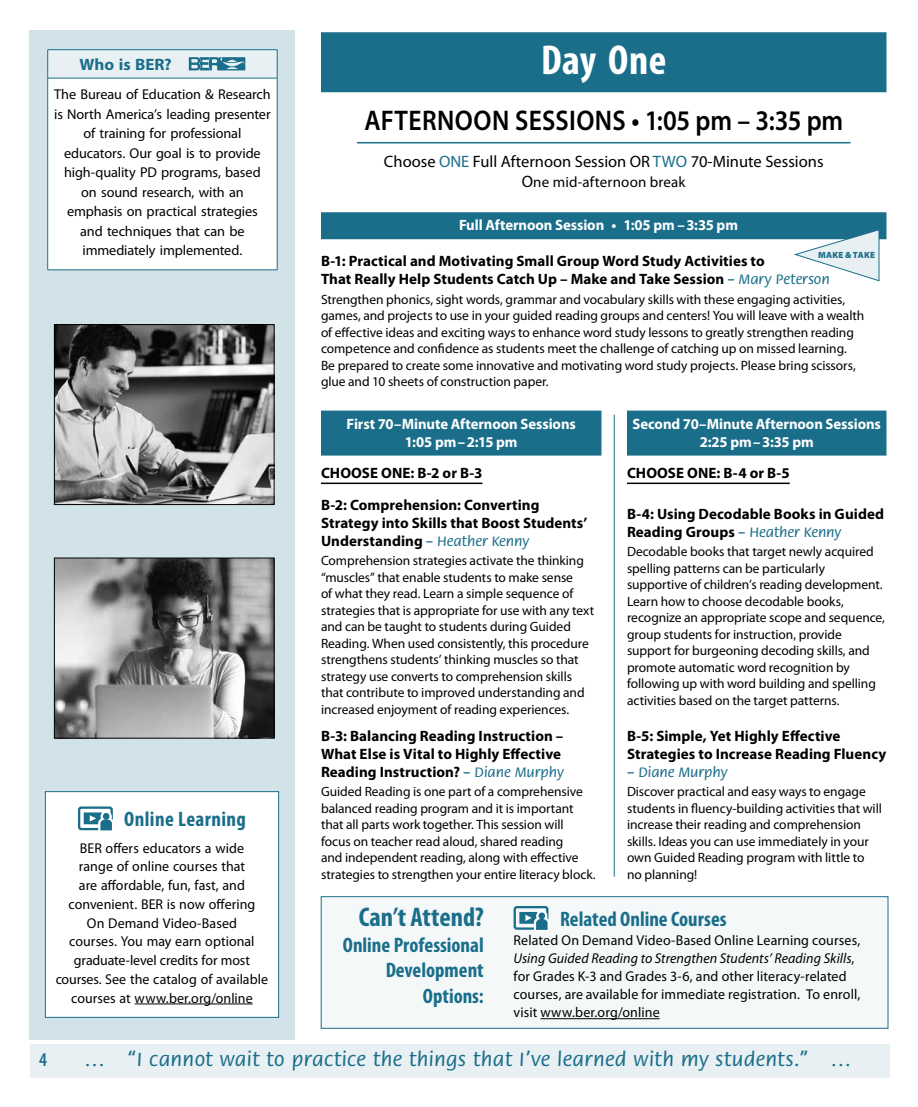
<style>
.page{position:relative;width:918px;height:1107px;background:#fff}
.page>*{position:absolute;margin:0;border:0;box-sizing:border-box;transform-origin:0 0}
.t1{font:700 condensed 42px "Myriad Pro";letter-spacing:.01em;color:#fff}
.t2{font:600 28.5px "Myriad Pro";letter-spacing:.015em;color:#000;scale:.9 1}
.t3{font:700 condensed 27px "Myriad Pro";color:#1b6e8a}
.t4{font:500 21px "Flora Std";letter-spacing:.02em;color:#1b6e8a}
.t5{font:700 condensed 21px/25.5px "Myriad Pro";color:#1b6e8a;text-align:right}
.t6{font:700 condensed 21px "Myriad Pro";letter-spacing:.02em;color:#1b6e8a}
.t7{font:600 condensed 19.5px "Myriad Pro";color:#1b6e8a}
.t8{font:16.5px "Myriad Pro";color:#000}
.t9{font:700 16.5px "Myriad Pro";color:#1b6e8a}
.t10{font:700 15px/18px "Myriad Pro";letter-spacing:.005em;color:#000}
.t11{font:700 15px/18px "Myriad Pro";letter-spacing:-.005em;color:#fff;text-align:center}
.t12{font:15px "Myriad Pro";letter-spacing:.01em;color:#000}
.t13{font:500 15px "Flora Std";color:#1b6e8a}
.t14{font:14.25px/19.5px "Myriad Pro";color:#000;text-align:center}
.t15{font:13.5px/16.5px "Myriad Pro";letter-spacing:-.005em;color:#000}
.t16{font:900 9px "Myriad Pro";letter-spacing:.025em;color:#1b6e8a}
.s1{color:#1b6e8a}
.s2{font-size:16.5px}
.s3{font-family:"Flora Std";font-weight:500;color:#1b6e8a}
.s4{font-style:italic}
</style>
<div class="page">
<div style="left:321px;top:896px;width:567px;height:132px;background:#f4f8f9;border:1px solid #1b6e8a"></div>
<div style="left:30px;top:30px;width:265px;height:1010px;background:#d1e2e8"></div>
<div style="left:48px;top:50px;width:229px;height:220px;background:#fff"></div>
<div style="left:48px;top:50px;width:229px;height:28px;background:#e8f0f3"></div>
<svg style="left:47px;top:50px;width:1px;height:28px"></svg>
<hr style="left:48px;top:49px;width:229px;height:1px;background:#1b6e8a">
<svg style="left:277px;top:50px;width:1px;height:28px"></svg>
<hr style="left:47px;top:78px;width:1px;height:192px;background:#1b6e8a">
<hr style="left:48px;top:78px;width:229px;height:1px;background:#1b6e8a">
<hr style="left:277px;top:78px;width:1px;height:192px;background:#1b6e8a">
<hr style="left:48px;top:270px;width:229px;height:1px;background:#1b6e8a">
<svg style="left:189px;top:57px;width:56px;height:13px"></svg>
<div style="left:45px;top:792px;width:234px;height:225px;background:#fff"></div>
<hr style="left:135px;top:1004px;width:118px;height:1px;background:#000">
<div style="left:78px;top:806px;width:35px;height:24px;border:2px solid #1b6e8a;border-radius:2px"></div>
<div style="left:84px;top:812px;width:18px;height:12px;background:#1b6e8a"></div>
<div style="left:102px;top:812px;width:8px;height:9px;background:#1b6e8a;border-radius:50%"></div>
<div style="left:101px;top:811px;width:10px;height:10px;border:2px solid #fff;border-radius:50%"></div>
<svg style="left:90px;top:815px;width:23px;height:16px"></svg>
<div style="left:45px;top:791px;width:234px;height:227px;border:1px solid #1b6e8a"></div>
<div style="left:30px;top:1044px;width:860px;height:33px;background:#e8f0f3"></div>
<img style="left:56px;top:326px;width:216px;height:177px">
<div style="left:54px;top:324px;width:220px;height:181px;border:1px solid #000"></div>
<img style="left:56px;top:560px;width:216px;height:177px">
<div style="left:54px;top:558px;width:220px;height:181px;border:1px solid #000"></div>
<div style="left:321px;top:212px;width:565px;height:27px;background:#1b6e8a"></div>
<div style="left:321px;top:411px;width:281px;height:45px;background:#1b6e8a"></div>
<hr style="left:321px;top:483px;width:161px;height:1px;background:#000">
<div style="left:321px;top:32px;width:565px;height:60px;background:#1b6e8a"></div>
<hr style="left:357px;top:142px;width:493px;height:1px;background:#1b6e8a">
<div style="left:627px;top:411px;width:259px;height:45px;background:#1b6e8a"></div>
<hr style="left:627px;top:483px;width:163px;height:1px;background:#000">
<hr style="left:614px;top:415px;width:1px;height:462px;background:#1b6e8a">
<hr style="left:540px;top:1018px;width:120px;height:1px;background:#000">
<div style="left:514px;top:906px;width:34px;height:24px;border:2px solid #1b6e8a;border-radius:2px"></div>
<div style="left:519px;top:912px;width:19px;height:12px;background:#1b6e8a"></div>
<div style="left:538px;top:912px;width:8px;height:8px;background:#1b6e8a;border-radius:50%"></div>
<div style="left:537px;top:911px;width:10px;height:10px;border:2px solid #fff;border-radius:50%"></div>
<svg style="left:525px;top:915px;width:24px;height:15px"></svg>
<svg style="left:795px;top:230px;width:84px;height:51px"></svg>
<p class="t9" style="left:80px;top:54px;width:94px">Who is BER?</p>
<p class="t14" style="left:54px;top:84px;width:218px">The Bureau of Education &amp; Research is North America’s leading presenter of training for professional educators. Our goal is to provide high-quality PD programs, based<br>on sound research, with an emphasis on practical strategies and techniques that can be immediately implemented.</p>
<h3 class="t6" style="left:124px;top:806px;width:123px">Online Learning</h3>
<p class="t14" style="left:56px;top:838px;width:214px;line-height:18.8px">BER offers educators a wide<br>range of online courses that<br>are affordable, fun, fast, and convenient. BER is now offering<br>On Demand Video‑Based<br>courses. You may earn optional graduate‑level credits for most courses. See the catalog of available courses at www.ber.org/online</p>
<h1 class="t1" style="left:541px;top:34px;width:127px">Day One</h1>
<h2 class="t2" style="left:364px;top:102px;width:534px">AFTERNOON SESSIONS • 1:05 pm – 3:35 pm</h2>
<p class="t8" style="left:384px;top:152px;width:441px">Choose <span class="s1">ONE</span> Full Afternoon Session OR <span class="s1">TWO</span> 70-Minute Sessions</p>
<p class="t12" style="left:522px;top:173px;width:165px"><span class="s2">O</span>ne mid-afternoon break</p>
<p class="t11" style="left:459px;top:216px;width:280px">Full Afternoon Session • 1:05 pm –3:35 pm</p>
<p class="t10" style="left:321px;top:252px;width:510px">B‑1: Practical and Motivating Small Group Word Study Activities to<br>That Really Help Students Catch Up – Make and Take Session <span class="s3">– Mary Peterson</span></p>
<p class="t15" style="left:321px;top:291px;width:545px">Strengthen phonics, sight words, grammar and vocabulary skills with these engaging activities, games, and projects to use in your guided reading groups and centers! You will leave with a wealth of effective ideas and exciting ways to enhance word study lessons to greatly strengthen reading competence and confidence as students meet the challenge of catching up on missed learning.<br>Be prepared to create some innovative and motivating word study projects. Please bring scissors, glue and 10 sheets of construction paper.</p>
<p class="t11" style="left:347px;top:414px;width:231px">First 70–Minute Afternoon Sessions<br>1:05 pm–2:15 pm</p>
<p class="t10" style="left:321px;top:457px;width:220px;line-height:31.5px">CHOOSE ONE: B‑2 or B‑3<br>B‑2: Comprehension: Converting</p>
<p class="t10" style="left:321px;top:513px;width:268px">Strategy into Skills that Boost Students’<br>Understanding <span class="s3">– Heather Kenny</span></p>
<p class="t15" style="left:321px;top:552px;width:275px">Comprehension strategies activate the thinking “muscles” that enable students to make sense<br>of what they read. Learn a simple sequence of strategies that is appropriate for use with any text and can be taught to students during Guided Reading. When used consistently, this procedure strengthens students’ thinking muscles so that strategy use converts to comprehension skills that contribute to improved understanding and increased enjoyment of reading experiences.</p>
<p class="t10" style="left:321px;top:726px;width:244px">B‑3: Balancing Reading Instruction –<br>What Else is Vital to Highly Effective<br>Reading Instruction? <span class="s3">– Diane Murphy</span></p>
<p class="t15" style="left:321px;top:783px;width:276px">Guided Reading is one part of a comprehensive balanced reading program and it is important that all parts work together. This session will focus on teacher read aloud, shared reading<br>and independent reading, along with effective strategies to strengthen your entire literacy block.</p>
<p class="t16" style="left:818px;top:249px;width:59px">MAKE &amp; TAKE</p>
<p class="t11" style="left:633px;top:414px;width:250px">Second 70–Minute Afternoon Sessions<br>2:25 pm–3:35 pm</p>
<p class="t10" style="left:627px;top:464px;width:164px">CHOOSE ONE: B‑4 or B‑5</p>
<p class="t10" style="left:627px;top:504px;width:259px">B‑4: Using Decodable Books in Guided<br>Reading Groups <span class="s3">– Heather Kenny</span></p>
<p class="t15" style="left:627px;top:543px;width:260px">Decodable books that target newly acquired spelling patterns can be particularly supportive of children’s reading development.<br>Learn how to choose decodable books, recognize an appropriate scope and sequence, group students for instruction, provide support for burgeoning decoding skills, and promote automatic word recognition by following up with word building and spelling activities based on the target patterns.</p>
<p class="t10" style="left:627px;top:726px;width:261px">B‑5: Simple, Yet Highly Effective<br>Strategies to Increase Reading Fluency</p>
<p class="t13" style="left:627px;top:764px;width:102px">– Diane Murphy</p>
<p class="t15" style="left:627px;top:783px;width:256px">Discover practical and easy ways to engage students in fluency-building activities that will increase their reading and comprehension skills. Ideas you can use immediately in your own Guided Reading program with little to no planning!</p>
<h3 class="t3" style="left:359px;top:900px;width:126px">Can’t Attend?</h3>
<h3 class="t5" style="left:343px;top:932px;width:142px">Online Professional<br>Development<br>Options:</h3>
<h3 class="t5" style="left:560px;top:906px;width:168px">Related Online Courses</h3>
<p class="t14" style="left:514px;top:931px;width:348px;line-height:18px;text-align:left">Related On Demand Video-Based Online Learning courses, <span class="s4">Using Guided Reading to Strengthen Students’ Reading Skills</span>, for Grades K-3 and Grades 3-6, and other literacy-related courses, are available for immediate registration. To enroll, visit www.ber.org/online</p>
<h3 class="t7" style="left:39px;top:1048px;width:9px">4</h3>
<h3 class="t4" style="left:84px;top:1048px;width:769px">… “I cannot wait to practice the things that I’ve learned with my students.” …</h3>
</div>
